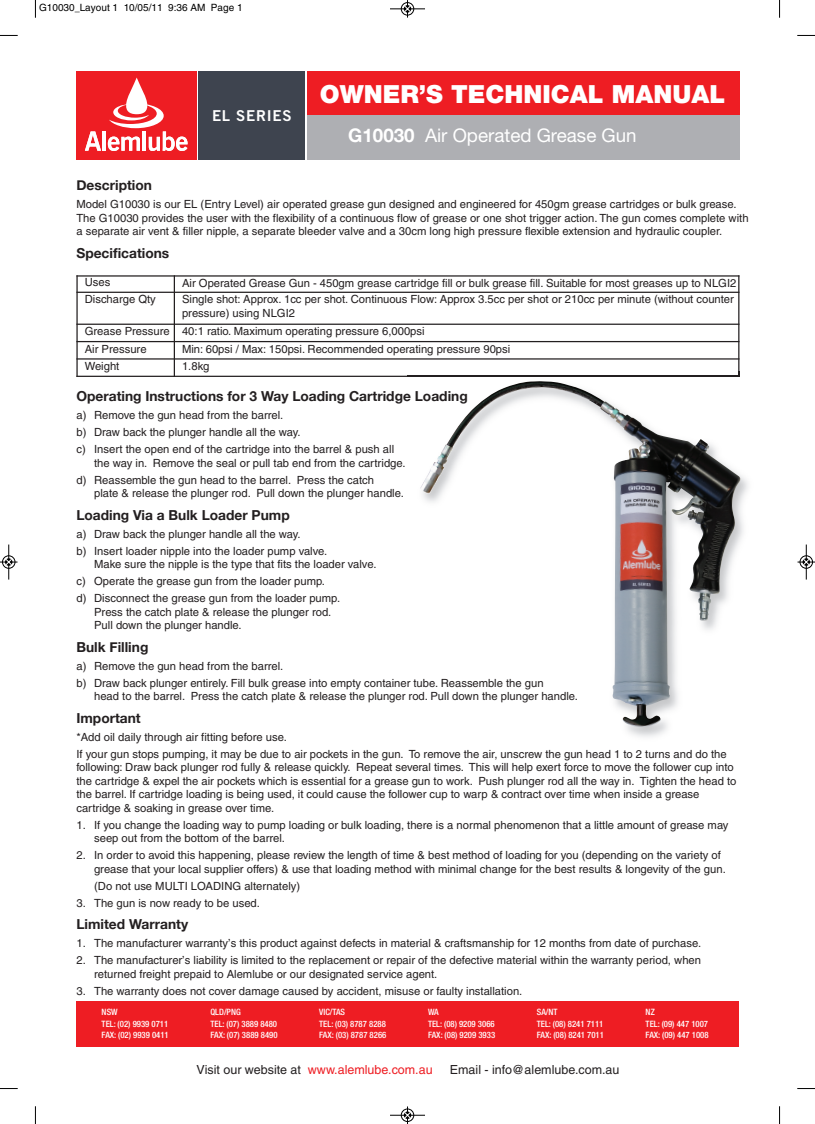
<style>
.page{position:relative;width:815px;height:1124px;background:#fff}
.page>*{position:absolute;margin:0;border:0;box-sizing:border-box;transform-origin:0 0}
.t1{font:900 25px "Helvetica Neue CE";color:#fff}
.t2{font:18.75px "Helvetica Neue CE";color:#fff}
.t3{font:15px "Trade Gothic Bold Two";letter-spacing:.05em;color:#fff}
.t4{font:700 13.75px "Helvetica Neue";color:#231f20}
.t5{font:12.5px "Helvetica";color:#ee1d23}
.t6{font:12.5px "Helvetica";color:#231f20}
.t7{font:11.25px/13.5px "Helvetica";color:#231f20}
.t8{font:10px "Helvetica";color:#000}
.t9{font:500 condensed 8.75px/11.8px "Helvetica Neue";color:#fff}
.s1{font-family:"Helvetica Neue";font-weight:700}
.s2{color:#231f20}
</style>
<div class="page">
<hr style="left:76px;top:275px;width:2px;height:102px;background:#231f20">
<hr style="left:174px;top:275px;width:1px;height:102px;background:#231f20">
<hr style="left:738px;top:275px;width:1px;height:102px;background:#231f20">
<hr style="left:76px;top:275px;width:663px;height:1px;background:#231f20">
<hr style="left:76px;top:291px;width:663px;height:2px;background:#231f20">
<hr style="left:76px;top:323px;width:663px;height:2px;background:#231f20">
<hr style="left:76px;top:341px;width:663px;height:1px;background:#231f20">
<hr style="left:76px;top:358px;width:663px;height:1px;background:#231f20">
<hr style="left:76px;top:375px;width:663px;height:2px;background:#231f20">
<img style="left:612px;top:371px;width:136px;height:366px">
<img style="left:612px;top:371px;width:126px;height:6px">
<img style="left:420px;top:381px;width:320px;height:123px">
<img style="left:625px;top:458px;width:37px;height:5px">
<div style="left:307px;top:71px;width:432px;height:44px;background:#ee1d23"></div>
<div style="left:307px;top:115px;width:432px;height:44px;background:#aeafb3"></div>
<div style="left:199px;top:71px;width:106px;height:88px;background:#3e444f"></div>
<div style="left:76px;top:71px;width:121px;height:88px;background:#ee1d23"></div>
<svg style="left:85px;top:131px;width:16px;height:20px"></svg>
<hr style="left:103px;top:131px;width:3px;height:20px;background:#fff">
<svg style="left:108px;top:77px;width:80px;height:74px"></svg>
<div style="left:76px;top:1001px;width:663px;height:45px;background:#ee1d23"></div>
<svg style="left:35px;top:0;width:1px;height:18px"></svg>
<svg style="left:0;top:35px;width:18px;height:1px"></svg>
<svg style="left:779px;top:0;width:1px;height:18px"></svg>
<svg style="left:797px;top:35px;width:18px;height:1px"></svg>
<svg style="left:35px;top:1106px;width:1px;height:17px"></svg>
<svg style="left:0;top:1088px;width:18px;height:1px"></svg>
<svg style="left:779px;top:1106px;width:1px;height:17px"></svg>
<svg style="left:797px;top:1088px;width:18px;height:1px"></svg>
<div style="left:401px;top:2px;width:13px;height:14px;border:1px solid #fff;border-radius:50%"></div>
<hr style="left:390px;top:9px;width:35px;height:1px;background:#000">
<div style="left:401px;top:2px;width:13px;height:13px;border:1px solid #000;border-radius:50%"></div>
<svg style="left:404px;top:0;width:7px;height:18px"></svg>
<hr style="left:390px;top:1114px;width:35px;height:1px;background:#000">
<div style="left:401px;top:1108px;width:13px;height:13px;border:1px solid #000;border-radius:50%"></div>
<svg style="left:404px;top:1106px;width:7px;height:17px"></svg>
<hr style="left:9px;top:544px;width:1px;height:35px;background:#000">
<div style="left:2px;top:555px;width:13px;height:13px;border:1px solid #000;border-radius:50%"></div>
<svg style="left:0;top:558px;width:18px;height:7px"></svg>
<hr style="left:806px;top:544px;width:1px;height:35px;background:#000">
<div style="left:800px;top:555px;width:13px;height:13px;border:1px solid #000;border-radius:50%"></div>
<svg style="left:798px;top:558px;width:17px;height:7px"></svg>
<p class="t8" style="left:39px;top:2px;width:205px">G10030_Layout 1 10/05/11 9:36 AM Page 1</p>
<h3 class="t3" style="left:212px;top:110px;width:81px">EL SERIES</h3>
<h1 class="t1" style="left:320px;top:85px;width:407px">OWNER’S TECHNICAL MANUAL</h1>
<h2 class="t2" style="left:348px;top:128px;width:290px"><span class="s1">G10030</span> Air Operated Grease Gun</h2>
<p class="t4" style="left:76px;top:177px;width:77px">Description</p>
<p class="t7" style="left:76px;top:197px;width:674px">Model G10030 is our EL (Entry Level) air operated grease gun designed and engineered for 450gm grease cartridges or bulk grease.<br>The G10030 provides the user with the flexibility of a continuous flow of grease or one shot trigger action. The gun comes complete with a separate air vent &amp; filler nipple, a separate bleeder valve and a 30cm long high pressure flexible extension and hydraulic coupler.</p>
<p class="t4" style="left:76px;top:244px;width:94px">Specifications</p>
<p class="t7" style="left:85px;top:275px;width:27px">Uses</p>
<p class="t7" style="left:182px;top:276px;width:556px">Air Operated Grease Gun - 450gm grease cartridge fill or bulk grease fill. Suitable for most greases up to NLGI2</p>
<p class="t7" style="left:85px;top:292px;width:73px">Discharge Qty</p>
<p class="t7" style="left:182px;top:292px;width:553px">Single shot: Approx. 1cc per shot. Continuous Flow: Approx 3.5cc per shot or 210cc per minute (without counter pressure) using NLGI2</p>
<p class="t7" style="left:85px;top:322px;width:341px;line-height:17.4px">Grease Pressure 40:1 ratio. Maximum operating pressure 6,000psi<br>Air Pressure</p>
<p class="t7" style="left:182px;top:342px;width:330px">Min: 60psi / Max: 150psi. Recommended operating pressure 90psi</p>
<p class="t7" style="left:85px;top:359px;width:36px">Weight</p>
<p class="t7" style="left:182px;top:359px;width:29px">1.8kg</p>
<p class="t4" style="left:76px;top:388px;width:393px">Operating Instructions for 3 Way Loading Cartridge Loading</p>
<p class="t7" style="left:76px;top:407px;width:319px;line-height:17px">a) Remove the gun head from the barrel.<br>b) Draw back the plunger handle all the way.<br>c) Insert the open end of the cartridge into the barrel &amp; push all</p>
<p class="t7" style="left:76px;top:454px;width:331px;line-height:17px;text-indent:18px">the way in. Remove the seal or pull tab end from the cartridge. d) Reassemble the gun head to the barrel. Press the catch</p>
<p class="t7" style="left:94px;top:486px;width:311px">plate &amp; release the plunger rod. Pull down the plunger handle.</p>
<p class="t4" style="left:76px;top:506px;width:215px">Loading Via a Bulk Loader Pump</p>
<p class="t7" style="left:76px;top:525px;width:252px;line-height:17px">a) Draw back the plunger handle all the way.<br>b) Insert loader nipple into the loader pump valve.</p>
<p class="t7" style="left:76px;top:556px;width:302px;line-height:17px;text-indent:18px">Make sure the nipple is the type that fits the loader valve. c) Operate the grease gun from the loader pump.<br>d) Disconnect the grease gun from the loader pump.</p>
<p class="t7" style="left:94px;top:605px;width:239px">Press the catch plate &amp; release the plunger rod.<br>Pull down the plunger handle.</p>
<p class="t4" style="left:76px;top:638px;width:73px">Bulk Filling</p>
<p class="t7" style="left:76px;top:657px;width:469px;line-height:17px">a) Remove the gun head from the barrel.<br>b) Draw back plunger entirely. Fill bulk grease into empty container tube. Reassemble the gun</p>
<p class="t7" style="left:94px;top:689px;width:485px">head to the barrel. Press the catch plate &amp; release the plunger rod. Pull down the plunger handle.</p>
<p class="t4" style="left:76px;top:709px;width:66px">Important</p>
<p class="t7" style="left:76px;top:728px;width:652px;line-height:17px">*Add oil daily through air fitting before use.<br>If your gun stops pumping, it may be due to air pockets in the gun. To remove the air, unscrew the gun head 1 to 2 turns and do the</p>
<p class="t7" style="left:76px;top:760px;width:661px">following: Draw back plunger rod fully &amp; release quickly. Repeat several times. This will help exert force to move the follower cup into the cartridge &amp; expel the air pockets which is essential for a grease gun to work. Push plunger rod all the way in. Tighten the head to the barrel. If cartridge loading is being used, it could cause the follower cup to warp &amp; contract over time when inside a grease cartridge &amp; soaking in grease over time.</p>
<p class="t7" style="left:94px;top:818px;width:636px;text-indent:-18px">1. If you change the loading way to pump loading or bulk loading, there is a normal phenomenon that a little amount of grease may seep out from the bottom of the barrel.</p>
<p class="t7" style="left:94px;top:848px;width:633px;text-indent:-18px">2. In order to avoid this happening, please review the length of time &amp; best method of loading for you (depending on the variety of grease that your local supplier offers) &amp; use that loading method with minimal change for the best results &amp; longevity of the gun.</p>
<p class="t7" style="left:94px;top:879px;width:208px">(Do not use MULTI LOADING alternately)</p>
<p class="t7" style="left:76px;top:896px;width:185px">3. The gun is now ready to be used.</p>
<p class="t4" style="left:76px;top:915px;width:113px">Limited Warranty</p>
<p class="t7" style="left:76px;top:936px;width:626px">1. The manufacturer warranty’s this product against defects in material &amp; craftsmanship for 12 months from date of purchase.</p>
<p class="t7" style="left:94px;top:953px;width:608px;text-indent:-18px">2. The manufacturer’s liability is limited to the replacement or repair of the defective material within the warranty period, when returned freight prepaid to Alemlube or our designated service agent.</p>
<p class="t7" style="left:76px;top:984px;width:447px">3. The warranty does not cover damage caused by accident, misuse or faulty installation.</p>
<p class="t9" style="left:102px;top:1006px;width:68px">NSW<br>TEL: (02) 9939 0711</p>
<p class="t9" style="left:102px;top:1029px;width:69px">FAX: (02) 9939 0411</p>
<p class="t9" style="left:210px;top:1006px;width:68px">QLD/PNG<br>TEL: (07) 3889 8480</p>
<p class="t9" style="left:210px;top:1029px;width:69px">FAX: (07) 3889 8490</p>
<p class="t9" style="left:319px;top:1006px;width:68px">VIC/TAS<br>TEL: (03) 8787 8288</p>
<p class="t9" style="left:319px;top:1029px;width:69px">FAX: (03) 8787 8266</p>
<p class="t9" style="left:428px;top:1006px;width:68px">WA<br>TEL: (08) 9209 3066</p>
<p class="t9" style="left:428px;top:1029px;width:69px">FAX: (08) 9209 3933</p>
<p class="t9" style="left:537px;top:1006px;width:68px">SA/NT<br>TEL: (08) 8241 7111</p>
<p class="t9" style="left:537px;top:1029px;width:69px">FAX: (08) 8241 7011</p>
<p class="t9" style="left:646px;top:1006px;width:64px">NZ<br>TEL: (09) 447 1007</p>
<p class="t9" style="left:646px;top:1029px;width:64px">FAX: (09) 447 1008</p>
<p class="t5" style="left:196px;top:1062px;width:238px"><span class="s2">Visit our website at</span> www.alemlube.com.au</p>
<p class="t6" style="left:450px;top:1062px;width:171px">Email - info@alemlube.com.au</p>
</div>
